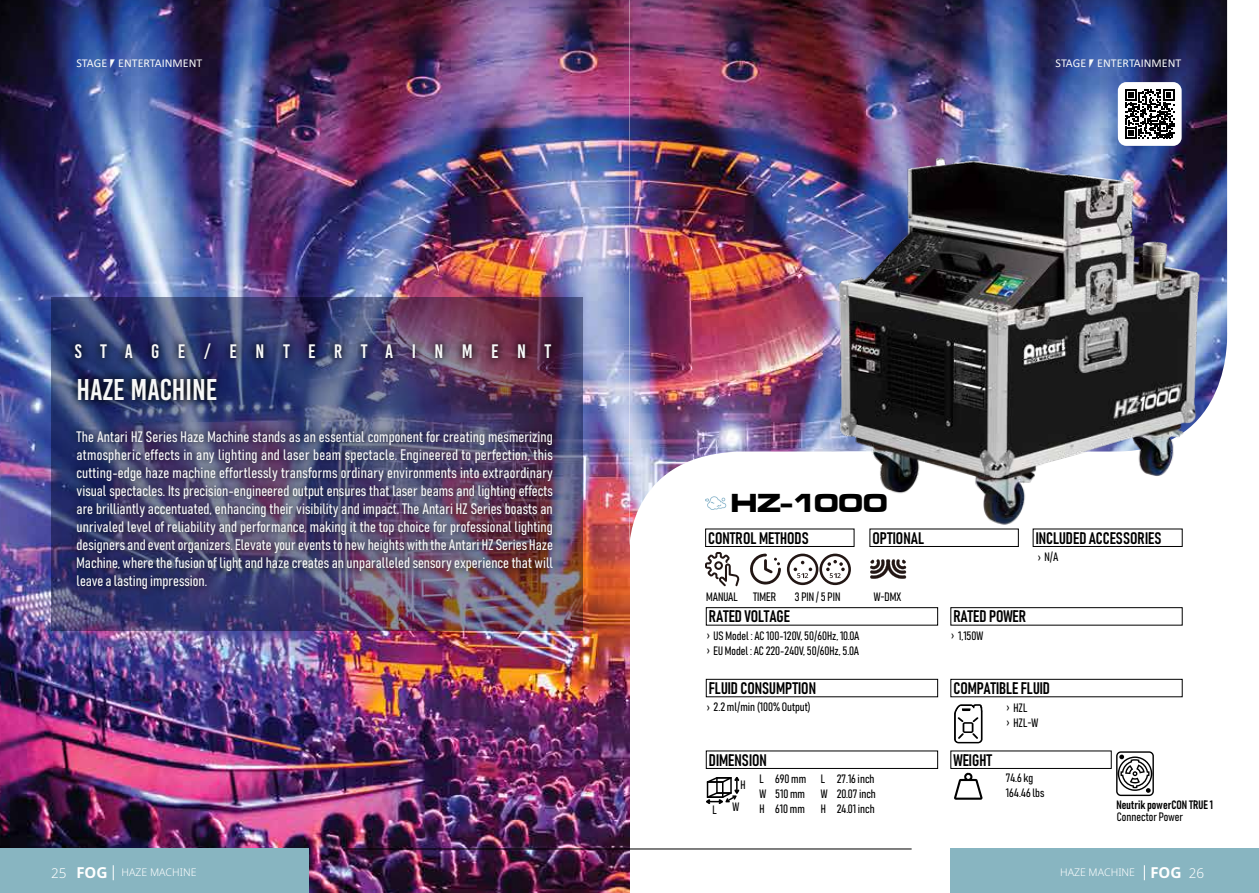
<style>
.page{position:relative;width:1259px;height:893px;background:#fff}
.page>*{position:absolute;margin:0;border:0;box-sizing:border-box;transform-origin:0 0}
.t1{font:30px "Bebas Kai";color:#f7f8f8}
.t2{font:27px "Microgramma D Bold Exte";color:#000}
.t3{font:19.5px "Bebas Kai";letter-spacing:.945em;color:#f7f8f8}
.t4{font:16.5px "Bahnschrift";color:#000}
.t5{font:15px/18px "Bahnschrift";color:#f7f8f8;text-align:justify}
.t6{font:12px/15px "Bahnschrift";color:#000}
.t7{font:12px "Calibri";color:#f7f8f8}
.s1{font-family:"Calibri"}
</style>
<div class="page">
<img style="left:0;top:0;width:629px;height:893px">
<img style="left:51px;top:297px;width:531px;height:334px">
<img style="left:629px;top:0;width:599px;height:546px">
<img style="left:808px;top:114px;width:415px;height:427px">
<div style="left:1117px;top:82px;width:64px;height:64px;background:#fff;border-radius:9px"></div>
<svg style="left:1125px;top:89px;width:49px;height:50px"></svg>
<svg style="left:705px;top:496px;width:21px;height:14px"></svg>
<div style="left:950px;top:849px;width:309px;height:44px;background:#88b5c1"></div>
<div style="left:0;top:849px;width:308px;height:44px;background:#88b5c1"></div>
<svg style="left:113px;top:865px;width:1px;height:15px"></svg>
<svg style="left:1144px;top:865px;width:1px;height:15px"></svg>
<hr style="left:347px;top:849px;width:564px;height:1px;background:#000">
<svg style="left:705px;top:552px;width:34px;height:34px"></svg>
<svg style="left:750px;top:554px;width:31px;height:30px"></svg>
<svg style="left:787px;top:554px;width:64px;height:31px"></svg>
<svg style="left:870px;top:559px;width:36px;height:20px"></svg>
<svg style="left:1116px;top:751px;width:38px;height:45px"></svg>
<svg style="left:69px;top:370px;width:156px;height:39px;background:#222d50"></svg>
<img style="left:67px;top:335px;width:493px;height:33px">
<img style="left:69px;top:423px;width:492px;height:175px">
<div style="left:950px;top:607px;width:232px;height:18px;border:1px solid #000"></div>
<div style="left:1033px;top:529px;width:149px;height:18px;border:1px solid #000"></div>
<div style="left:706px;top:679px;width:232px;height:18px;border:1px solid #000"></div>
<div style="left:706px;top:607px;width:232px;height:18px;border:1px solid #000"></div>
<div style="left:705px;top:529px;width:149px;height:18px;border:1px solid #000"></div>
<div style="left:869px;top:529px;width:149px;height:18px;border:1px solid #000"></div>
<div style="left:706px;top:751px;width:232px;height:18px;border:1px solid #000"></div>
<div style="left:950px;top:679px;width:232px;height:18px;border:1px solid #000"></div>
<div style="left:950px;top:751px;width:161px;height:18px;border:1px solid #000"></div>
<svg style="left:954px;top:704px;width:28px;height:39px"></svg>
<svg style="left:954px;top:772px;width:28px;height:28px"></svg>
<svg style="left:706px;top:777px;width:33px;height:27px"></svg>
<p class="t7" style="left:77px;top:55px;width:127px">STAGE ⎖ ENTERTAINMENT</p>
<h3 class="t3" style="left:75px;top:341px;width:478px">STAGE/ENTERTAINMENT</h3>
<h1 class="t1" style="left:77px;top:374px;width:142px">HAZE MACHINE</h1>
<p class="t5" style="left:77px;top:428px;width:478px">The Antari HZ Series Haze Machine stands as an essential component for creating mesmerizing atmospheric effects in any lighting and laser beam spectacle. Engineered to perfection, this cutting-edge haze machine effortlessly transforms ordinary environments into extraordinary visual spectacles. Its precision-engineered output ensures that laser beams and lighting effects are brilliantly accentuated, enhancing their visibility and impact. The Antari HZ Series boasts an unrivaled level of reliability and performance, making it the top choice for professional lighting designers and event organizers. Elevate your events to new heights with the Antari HZ Series Haze Machine, where the fusion of light and haze creates an unparalleled sensory experience that will leave a lasting impression.</p>
<p class="t7" style="left:1055px;top:55px;width:127px">STAGE ⎖ ENTERTAINMENT</p>
<h2 class="t2" style="left:731px;top:485px;width:158px">HZ-1000</h2>
<p class="t4" style="left:708px;top:527px;width:102px">CONTROL METHODS</p>
<p class="t4" style="left:872px;top:527px;width:53px">OPTIONAL</p>
<p class="t4" style="left:1035px;top:527px;width:127px">INCLUDED ACCESSORIES</p>
<p class="t6" style="left:1037px;top:549px;width:23px"><span class="s1">›</span> N/A</p>
<p class="t6" style="left:706px;top:589px;width:33px">MANUAL</p>
<p class="t6" style="left:753px;top:589px;width:25px">TIMER</p>
<p class="t6" style="left:795px;top:589px;width:47px">3 PIN / 5 PIN</p>
<p class="t6" style="left:873px;top:589px;width:29px">W-DMX</p>
<p class="t4" style="left:709px;top:606px;width:82px">RATED VOLTAGE</p>
<p class="t4" style="left:953px;top:606px;width:74px">RATED POWER</p>
<p class="t6" style="left:706px;top:628px;width:155px"><span class="s1">›</span> US Model : AC 100-120V, 50/60Hz, 10.0A <span class="s1">›</span> EU Model : AC 220-240V, 50/60Hz, 5.0A</p>
<p class="t6" style="left:950px;top:628px;width:34px"><span class="s1">›</span> 1,150W</p>
<p class="t4" style="left:709px;top:678px;width:109px">FLUID CONSUMPTION</p>
<p class="t4" style="left:953px;top:678px;width:98px">COMPATIBLE FLUID</p>
<p class="t6" style="left:706px;top:699px;width:106px"><span class="s1">›</span> 2.2 ml/min (100% Output)</p>
<p class="t6" style="left:1006px;top:700px;width:34px"><span class="s1">›</span> HZL<br><span class="s1">›</span> HZL-W</p>
<p class="t4" style="left:709px;top:749px;width:59px">DIMENSION</p>
<p class="t4" style="left:953px;top:749px;width:40px">WEIGHT</p>
<p class="t6" style="left:775px;top:771px;width:33px;text-align:justify">690 mm 510 mm 610 mm</p>
<p class="t6" style="left:1006px;top:770px;width:40px">74.6 kg<br>164.46 lbs</p>
<p class="t6" style="left:836px;top:771px;width:41px;text-align:justify">27.16 inch 20.07 inch 24.01 inch</p>
<p class="t6" style="left:759px;top:771px;width:8px">L<br>W<br>H</p>
<p class="t6" style="left:821px;top:771px;width:8px">L<br>W</p>
<p class="t6" style="left:740px;top:777px;width:7px">H</p>
<p class="t6" style="left:712px;top:802px;width:6px">L</p>
<p class="t6" style="left:732px;top:799px;width:8px">W</p>
<p class="t6" style="left:821px;top:801px;width:7px">H</p>
<p class="t6" style="left:1116px;top:797px;width:98px">Neutrik powerCON TRUE 1</p>
<p class="t6" style="left:1117px;top:809px;width:68px">Connector Power</p>
</div>
